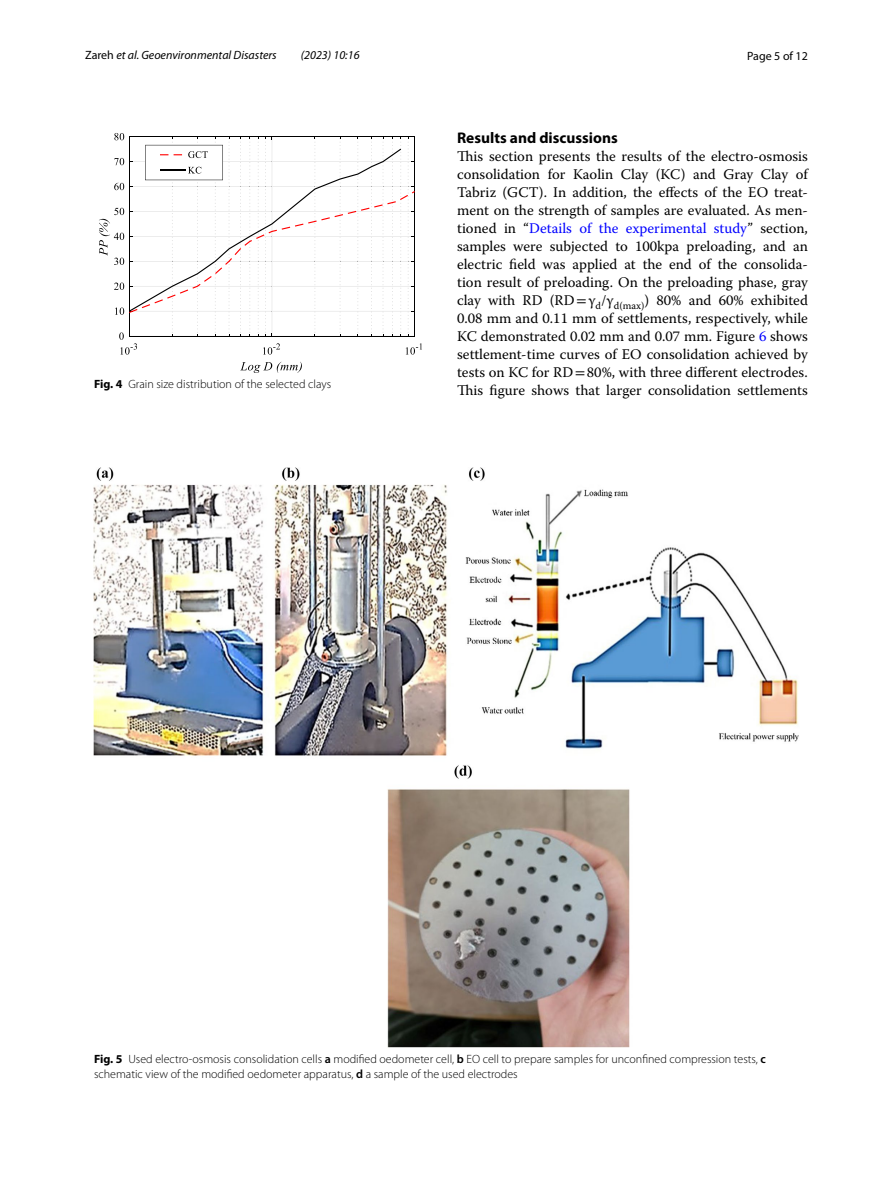
<style>
.page{position:relative;width:893px;height:1187px;background:#fff}
.page>*{position:absolute;margin:0;border:0;box-sizing:border-box;transform-origin:0 0}
.t1{font:700 15.45px "Myriad Pro";color:#000}
.t2{font:14.7px/18px "Warnock Pro";color:#000;text-align:justify}
.t3{font:300 12px/15px "Myriad Pro";color:#000}
.t4{font:italic 12px "Myriad Pro";color:#000}
.t5{font:12px "Myriad Pro";color:#000}
.s1{font-style:normal}
.s2{font-weight:700}
.s3{color:#00f}
.s4{font-family:"STIX"}
.s5{font-weight:600}
</style>
<div class="page">
<svg style="left:240px;top:362px;width:62px;height:11px"></svg>
<svg style="left:99px;top:133px;width:323px;height:221px"></svg>
<img style="left:94px;top:467px;width:705px;height:580px">
<p class="t4" style="left:85px;top:48px;width:193px"><span class="s1">Zareh</span> et al. Geoenvironmental Disasters</p>
<p class="t4" style="left:301px;top:48px;width:60px">(2023) 10:16</p>
<p class="t5" style="left:747px;top:48px;width:62px">Page 5 of 12</p>
<p class="t3" style="left:94px;top:377px;width:239px"><span class="s2">Fig. 4</span> Grain size distribution of the selected clays</p>
<p class="t1" style="left:457px;top:128px;width:162px">Results and discussions</p>
<p class="t2" style="left:457px;top:147px;width:352px">This section presents the results of the electro-osmosis consolidation for Kaolin Clay (KC) and Gray Clay of Tabriz (GCT). In addition, the effects of the EO treat&shy;ment on the strength of samples are evaluated. As men&shy;tioned in “<span class="s3">Details of the experimental study</span>” section, samples were subjected to 100kpa preloading, and an electric field was applied at the end of the consolida&shy;tion result of preloading. On the preloading phase, gray clay with RD (RD<span class="s4">=</span>γ<sub>d</sub>/γ<sub>d(max)</sub>) 80% and 60% exhibited 0.08 mm and 0.11 mm of settlements, respectively, while KC demonstrated 0.02 mm and 0.07 mm. Figure <span class="s3">6</span> shows settlement-time curves of EO consolidation achieved by tests on KC for RD<span class="s4">=</span>80%, with three different electrodes.<br>This figure shows that larger consolidation settlements</p>
<p class="t3" style="left:94px;top:1051px;width:673px"><span class="s2">Fig. 5</span> Used electro-osmosis consolidation cells <span class="s5">a</span> modified oedometer cell, <span class="s5">b</span> EO cell to prepare samples for unconfined compression tests, <span class="s5">c </span>schematic view of the modified oedometer apparatus, <span class="s5">d</span> a sample of the used electrodes</p>
</div>
